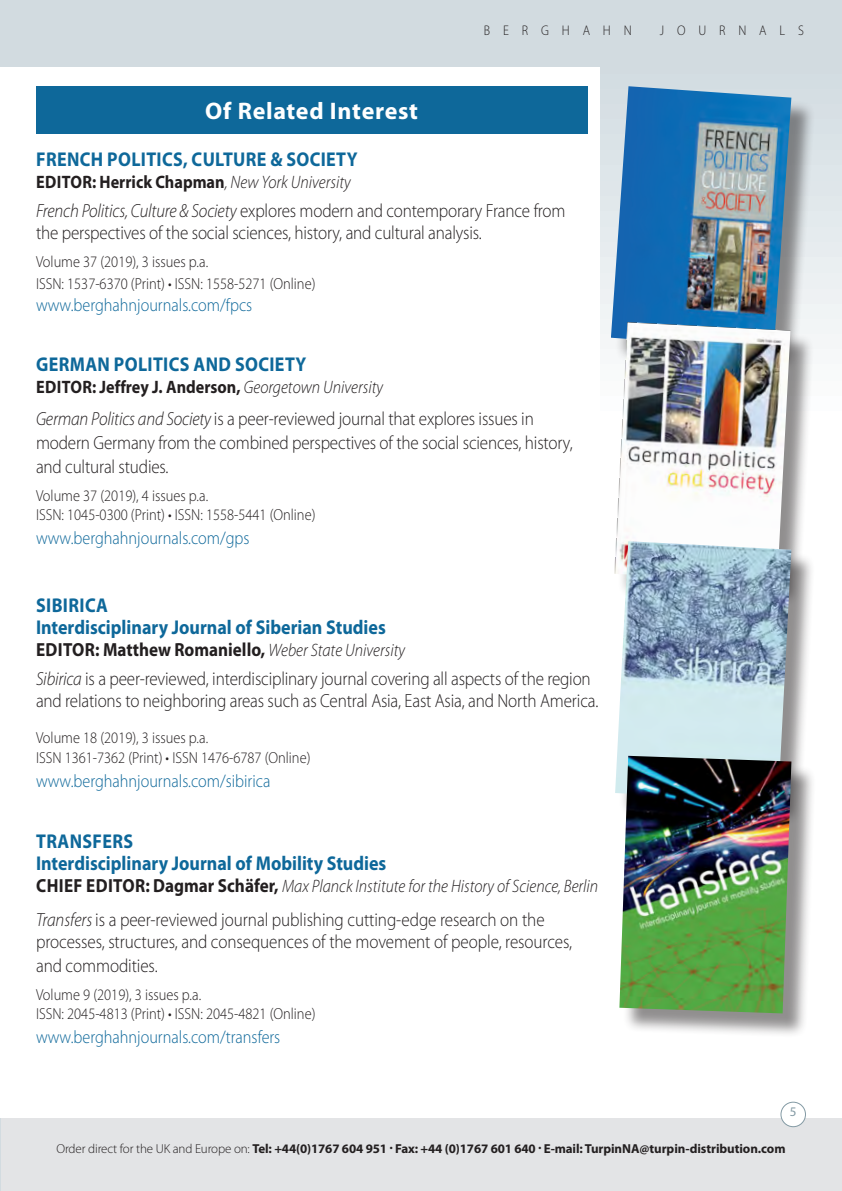
<style>
.page{position:relative;width:842px;height:1191px;background:#fff}
.page>*{position:absolute;margin:0;border:0;box-sizing:border-box;transform-origin:0 0}
.t1{font:700 24px "Myriad Pro";letter-spacing:.03em;color:#fff}
.Subtitle{font:700 20px "Myriad Pro";color:#0e689a;scale:.9 1}
.Subtitle-2{font:700 20px "Myriad Pro";letter-spacing:.02em;color:#0e689a;scale:.9 1}
.BODY_TEXT{font:300 19px/22px "Myriad Pro";letter-spacing:-.01em;color:#231f20;scale:.9 1}
.Subtitle-3{font:300 19px/22px "Myriad Pro";letter-spacing:-.005em;color:#231f20;scale:.9 1}
.Subtitle-4{font:700 19px "Myriad Pro";color:#231f20;scale:.9 1}
.web{font:300 18px "Myriad Pro";color:#0e689a;scale:.9 1}
.t2{font:700 18px "Myriad Pro";color:#231f20;scale:.9 1}
.Subtitle-5{font:italic 300 18px "Myriad Pro";color:#231f20;scale:.9 1}
.pub_details{font:300 18px "Myriad Pro";color:#0e689a;scale:.9 1}
.pub_details-2{font:300 16px "Myriad Pro";color:#231f20;scale:.9 1}
.BODY_TEXT-2{font:300 16px "Myriad Pro";color:#231f20;scale:.9 1}
.Subtitle-6{font:300 16px "Myriad Pro";color:#231f20;scale:.9 1}
.t3{font:300 14px "Myriad Pro";letter-spacing:1.02em;color:#231f20;scale:.9 1}
.t4{font:13.2px "Myriad Pro";color:#839aa4}
.t5{font:700 13px "Myriad Pro";letter-spacing:-.01em;color:#231f20}
.s1{font-weight:300;font-style:italic}
.s2{font-style:italic}
.s3{font-weight:300;font-style:italic;font-size:18px}
.s4{font-weight:700;font-style:normal;font-size:19px}
.s5{font-weight:300}
</style>
<div class="page">
<div style="left:0;top:1118px;width:842px;height:73px;background:#e3e4e6"></div>
<div style="left:601px;top:66px;width:241px;height:349px;background:linear-gradient(to bottom,#d0dbe0,#fdfefe)"></div>
<div style="left:0;top:0;width:842px;height:66px;background:#d2dbe0"></div>
<div style="left:781px;top:1102px;width:24px;height:24px;background:#fff;border-radius:50%"></div>
<div style="left:780px;top:1101px;width:26px;height:26px;border:1px solid #839aa4;border-radius:50%"></div>
<div style="left:615px;top:90px;width:200px;height:284px;background:#231f20;opacity:.5"></div>
<img style="left:611px;top:86px;width:180px;height:263px">
<div style="left:36px;top:86px;width:551px;height:48px;background:#0e689a"></div>
<div style="left:618px;top:326px;width:197px;height:280px;background:#231f20;opacity:.5"></div>
<img style="left:614px;top:322px;width:176px;height:252px">
<div style="left:619px;top:545px;width:197px;height:281px;background:#231f20;opacity:.5"></div>
<img style="left:615px;top:541px;width:176px;height:252px">
<div style="left:623px;top:759px;width:193px;height:279px;background:#231f20;opacity:.5"></div>
<img style="left:619px;top:756px;width:172px;height:257px">
<p class="t1" style="left:205px;top:95px;width:214px">Of Related Interest</p>
<p class="t3" style="left:484px;top:23px;width:166px">BERGHAHN</p>
<p class="t3" style="left:660px;top:23px;width:161px">JOURNALS</p>
<p class="Subtitle-2" style="left:36px;top:146px;width:359px">FRENCH POLITICS, CULTURE &amp; SOCIETY</p>
<p class="t2" style="left:36px;top:170px;width:351px">EDITOR: Herrick Chapman<span class="s1">, New York University</span></p>
<p class="BODY_TEXT" style="left:36px;top:200px;width:590px"><span class="s2">French Politics, Culture &amp; Society</span> explores modern and contemporary France from the perspectives of the social sciences, history, and cultural analysis.</p>
<p class="pub_details-2" style="left:36px;top:253px;width:193px">Volume 37 (2019), 3 issues p.a.</p>
<p class="pub_details-2" style="left:36px;top:275px;width:312px">ISSN: 1537-6370 (Print) • ISSN: 1558-5271 (Online)</p>
<p class="web" style="left:36px;top:295px;width:242px">www.berghahnjournals.com/fpcs</p>
<p class="Subtitle-2" style="left:36px;top:351px;width:302px">GERMAN POLITICS AND SOCIETY</p>
<p class="t2" style="left:36px;top:375px;width:387px">EDITOR: Jeffrey J. Anderson, <span class="s1">Georgetown University</span></p>
<p class="BODY_TEXT" style="left:36px;top:407px;width:598px;line-height:24px"><span class="s2">German Politics and Society</span> is a peer-reviewed journal that explores issues in modern Germany from the combined perspectives of the social sciences, history, and cultural studies.</p>
<p class="pub_details-2" style="left:36px;top:486px;width:193px">Volume 37 (2019), 4 issues p.a.</p>
<p class="pub_details-2" style="left:36px;top:506px;width:312px">ISSN: 1045-0300 (Print) • ISSN: 1558-5441 (Online)</p>
<p class="pub_details" style="left:36px;top:528px;width:239px">www.berghahnjournals.com/gps</p>
<p class="Subtitle-2" style="left:36px;top:592px;width:81px">SIBIRICA</p>
<p class="Subtitle" style="left:36px;top:614px;width:390px">Interdisciplinary Journal of Siberian Studies</p>
<p class="Subtitle-4" style="left:36px;top:637px;width:411px">EDITOR: Matthew Romaniello, <span class="s3">Weber State University</span></p>
<p class="BODY_TEXT" style="left:36px;top:668px;width:626px"><span class="s2">Sibirica</span> is a peer-reviewed, interdisciplinary journal covering all aspects of the region and relations to neighboring areas such as Central Asia, East Asia, and North America.</p>
<p class="BODY_TEXT-2" style="left:36px;top:729px;width:193px">Volume 18 (2019), 3 issues p.a.</p>
<p class="pub_details-2" style="left:36px;top:748px;width:306px">ISSN 1361-7362 (Print) • ISSN 1476-6787 (Online)</p>
<p class="web" style="left:36px;top:770px;width:262px">www.berghahnjournals.com/sibirica</p>
<p class="Subtitle-2" style="left:36px;top:828px;width:109px">TRANSFERS</p>
<p class="Subtitle" style="left:36px;top:850px;width:391px">Interdisciplinary Journal of Mobility Studies</p>
<p class="Subtitle-5" style="left:36px;top:876px;width:626px"><span class="s4">CHIEF EDITOR: Dagmar Schäfer,</span> Max Planck Institute for the History of Science, Berlin</p>
<p class="Subtitle-3" style="left:36px;top:909px;width:597px"><span class="s2">Transfers</span> is a peer-reviewed journal publishing cutting-edge research on the processes, structures, and consequences of the movement of people, resources,</p>
<p class="Subtitle-3" style="left:36px;top:955px;width:137px">and commodities.</p>
<p class="Subtitle-6" style="left:36px;top:986px;width:185px">Volume 9 (2019), 3 issues p.a.</p>
<p class="pub_details-2" style="left:36px;top:1005px;width:312px">ISSN: 2045-4813 (Print) • ISSN: 2045-4821 (Online)</p>
<p class="web" style="left:36px;top:1027px;width:273px">www.berghahnjournals.com/transfers</p>
<p class="t4" style="left:790px;top:1104px;width:8px">5</p>
<p class="t5" style="left:56px;top:1140px;width:731px"><span class="s5">Order direct for the UK and Europe on:</span> Tel: +44(0)1767 604 951 . Fax: +44 (0)1767 601 640 . E-mail: TurpinNA@turpin-distribution.com</p>
</div>
